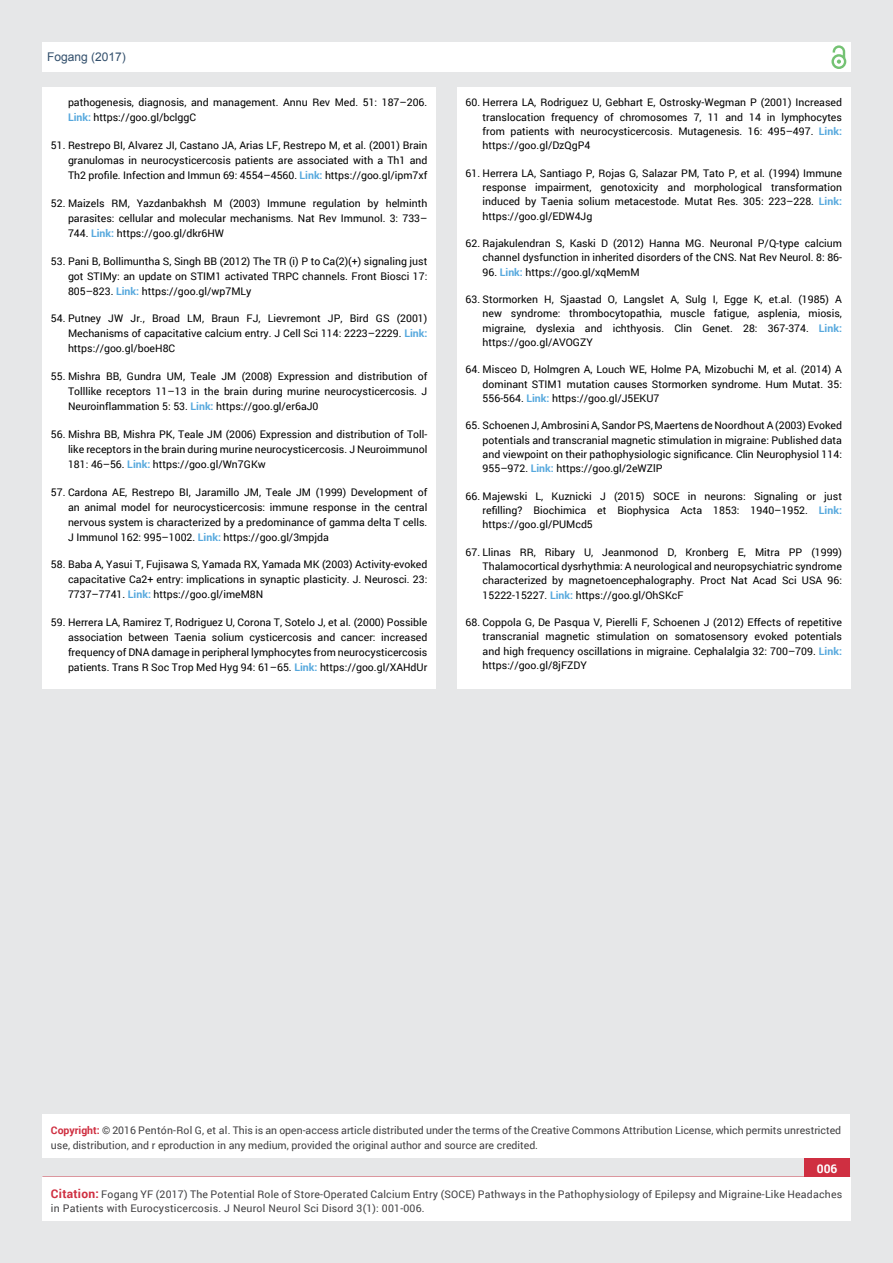
<style>
.page{position:relative;width:893px;height:1263px;background:#e6e7e8}
.page>*{position:absolute;margin:0;border:0;box-sizing:border-box;transform-origin:0 0}
.t1{font:12px "Arial";color:#314e6b}
.t2{font:700 12px "Roboto";color:#fff}
.t3{font:10.5px/14.4px "Roboto";color:#000;text-align:justify}
.t4{font:10.5px/15px "Roboto";color:#414042}
.t5{font:10.5px/13.5px "Roboto";letter-spacing:.02em;color:#414042}
.s1{font-weight:700;color:#56a8dd}
.s2{font-weight:700;color:#cf2f41}
.s3{font-weight:700;font-size:12px;color:#cf2f41}
</style>
<div class="page">
<div style="left:42px;top:43px;width:808px;height:29px;background:#fff"></div>
<div style="left:831px;top:54px;width:15px;height:15px;border:2px solid #74c273;border-radius:50%"></div>
<svg style="left:831px;top:45px;width:15px;height:19px"></svg>
<div style="left:804px;top:1157px;width:46px;height:43px;background:#cf2f41"></div>
<div style="left:42px;top:1177px;width:809px;height:43px;background:#fff"></div>
<div style="left:42px;top:1115px;width:808px;height:43px;background:#fff"></div>
<div style="left:42px;top:87px;width:394px;height:601px;background:#fff"></div>
<div style="left:457px;top:87px;width:393px;height:601px;background:#fff"></div>
<p class="t1" style="left:47px;top:51px;width:80px">Fogang (2017)</p>
<p class="t3" style="left:68px;top:95px;width:361px;line-height:15px">pathogenesis, diagnosis, and management. Annu Rev Med. 51: 187–206.<br><span class="s1">Link:</span> https://goo.gl/bclggC</p>
<p class="t3" style="left:68px;top:137px;width:361px;line-height:15px;text-indent:-17px">51. Restrepo BI, Alvarez JI, Castano JA, Arias LF, Restrepo M, et al. (2001) Brain granulomas in neurocysticercosis patients are associated with a Th1 and Th2 profile. Infection and Immun 69: 4554–4560. <span class="s1">Link:</span> https://goo.gl/ipm7xf</p>
<p class="t3" style="left:68px;top:195px;width:361px;line-height:15px;text-indent:-17px">52. Maizels RM, Yazdanbakhsh M (2003) Immune regulation by helminth parasites: cellular and molecular mechanisms. Nat Rev Immunol. 3: 733– 744. <span class="s1">Link:</span> https://goo.gl/dkr6HW</p>
<p class="t3" style="left:68px;top:253px;width:361px;line-height:15px;text-indent:-17px">53. Pani B, Bollimuntha S, Singh BB (2012) The TR (i) P to Ca(2)(+) signaling just got STIMy: an update on STIM1 activated TRPC channels. Front Biosci 17:<br>805–823. <span class="s1">Link:</span> https://goo.gl/wp7MLy</p>
<p class="t3" style="left:68px;top:311px;width:361px;line-height:15px;text-indent:-17px">54. Putney JW Jr., Broad LM, Braun FJ, Lievremont JP, Bird GS (2001)<br>Mechanisms of capacitative calcium entry. J Cell Sci 114: 2223–2229. <span class="s1">Link: </span>https://goo.gl/boeH8C</p>
<p class="t3" style="left:68px;top:368px;width:361px;line-height:15px;text-indent:-17px">55. Mishra BB, Gundra UM, Teale JM (2008) Expression and distribution of Tolllike receptors 11–13 in the brain during murine neurocysticercosis. J Neuroinflammation 5: 53. <span class="s1">Link:</span> https://goo.gl/er6aJ0</p>
<p class="t3" style="left:68px;top:426px;width:361px;line-height:15px;text-indent:-17px">56. Mishra BB, Mishra PK, Teale JM (2006) Expression and distribution of Toll&shy;like receptors in the brain during murine neurocysticercosis. J Neuroimmunol 181: 46–56. <span class="s1">Link:</span> https://goo.gl/Wn7GKw</p>
<p class="t3" style="left:68px;top:484px;width:361px;line-height:15px;text-indent:-17px">57. Cardona AE, Restrepo BI, Jaramillo JM, Teale JM (1999) Development of an animal model for neurocysticercosis: immune response in the central nervous system is characterized by a predominance of gamma delta T cells.<br>J Immunol 162: 995–1002. <span class="s1">Link:</span> https://goo.gl/3mpjda</p>
<p class="t3" style="left:68px;top:557px;width:361px;line-height:15px;text-indent:-17px">58. Baba A, Yasui T, Fujisawa S, Yamada RX, Yamada MK (2003) Activity-evoked capacitative Ca2+ entry: implications in synaptic plasticity. J. Neurosci. 23:<br>7737–7741. <span class="s1">Link:</span> https://goo.gl/imeM8N</p>
<p class="t3" style="left:68px;top:614px;width:361px;line-height:15px;text-indent:-17px">59. Herrera LA, Ramirez T, Rodriguez U, Corona T, Sotelo J, et al. (2000) Possible association between Taenia solium cysticercosis and cancer: increased frequency of DNA damage in peripheral lymphocytes from neurocysticercosis patients. Trans R Soc Trop Med Hyg 94: 61–65. <span class="s1">Link:</span> https://goo.gl/XAHdUr</p>
<p class="t3" style="left:483px;top:95px;width:361px;text-indent:-17px">60. Herrera LA, Rodriguez U, Gebhart E, Ostrosky-Wegman P (2001) Increased translocation frequency of chromosomes 7, 11 and 14 in lymphocytes from patients with neurocysticercosis. Mutagenesis. 16: 495–497. <span class="s1">Link: </span>https://goo.gl/DzQgP4</p>
<p class="t3" style="left:483px;top:165px;width:361px;text-indent:-17px">61. Herrera LA, Santiago P, Rojas G, Salazar PM, Tato P, et al. (1994) Immune response impairment, genotoxicity and morphological transformation induced by Taenia solium metacestode. Mutat Res. 305: 223–228. <span class="s1">Link: </span>https://goo.gl/EDW4Jg</p>
<p class="t3" style="left:466px;top:236px;width:378px;text-align:right">62. Rajakulendran S, Kaski D (2012) Hanna MG. Neuronal P/Q-type calcium channel dysfunction in inherited disorders of the CNS. Nat Rev Neurol. 8: 86-</p>
<p class="t3" style="left:483px;top:264px;width:159px">96. <span class="s1">Link:</span> https://goo.gl/xqMemM</p>
<p class="t3" style="left:483px;top:292px;width:361px;text-indent:-17px">63. Stormorken H, Sjaastad O, Langslet A, Sulg I, Egge K, et.al. (1985) A new syndrome: thrombocytopathia, muscle fatigue, asplenia, miosis, migraine, dyslexia and ichthyosis. Clin Genet. 28: 367-374. <span class="s1">Link: </span>https://goo.gl/AVOGZY</p>
<p class="t3" style="left:483px;top:362px;width:361px;text-indent:-17px">64. Misceo D, Holmgren A, Louch WE, Holme PA, Mizobuchi M, et al. (2014) A dominant STIM1 mutation causes Stormorken syndrome. Hum Mutat. 35:<br>556-564. <span class="s1">Link:</span> https://goo.gl/J5EKU7</p>
<p class="t3" style="left:483px;top:418px;width:361px;text-indent:-17px">65. Schoenen J, Ambrosini A, Sandor PS, Maertens de Noordhout A (2003) Evoked potentials and transcranial magnetic stimulation in migraine: Published data and viewpoint on their pathophysiologic significance. Clin Neurophysiol 114:<br>955–972. <span class="s1">Link:</span> https://goo.gl/2eWZlP</p>
<p class="t3" style="left:483px;top:488px;width:361px;text-indent:-17px">66. Majewski L, Kuznicki J (2015) SOCE in neurons: Signaling or just refilling? Biochimica et Biophysica Acta 1853: 1940–1952. <span class="s1">Link: </span>https://goo.gl/PUMcd5</p>
<p class="t3" style="left:483px;top:544px;width:361px;text-indent:-17px">67. Llinas RR, Ribary U, Jeanmonod D, Kronberg E, Mitra PP (1999)<br>Thalamocortical dysrhythmia: A neurological and neuropsychiatric syndrome characterized by magnetoencephalography. Proct Nat Acad Sci USA 96:<br>15222-15227. <span class="s1">Link:</span> https://goo.gl/OhSKcF</p>
<p class="t3" style="left:483px;top:615px;width:361px;text-indent:-17px">68. Coppola G, De Pasqua V, Pierelli F, Schoenen J (2012) Effects of repetitive transcranial magnetic stimulation on somatosensory evoked potentials and high frequency oscillations in migraine. Cephalalgia 32: 700–709. <span class="s1">Link: </span>https://goo.gl/8jFZDY</p>
<p class="t4" style="left:51px;top:1123px;width:792px"><span class="s2">Copyright:</span> © 2016 Pentón-Rol G, et al. This is an open-access article distributed under the terms of the Creative Commons Attribution License, which permits unrestricted use, distribution, and r eproduction in any medium, provided the original author and source are credited.</p>
<p class="t2" style="left:817px;top:1161px;width:22px">006</p>
<p class="t5" style="left:51px;top:1188px;width:793px"><span class="s3">Citation:</span> Fogang YF (2017) The Potential Role of Store-Operated Calcium Entry (SOCE) Pathways in the Pathophysiology of Epilepsy and Migraine-Like Headaches in Patients with Eurocysticercosis. J Neurol Neurol Sci Disord 3(1): 001-006.</p>
</div>
